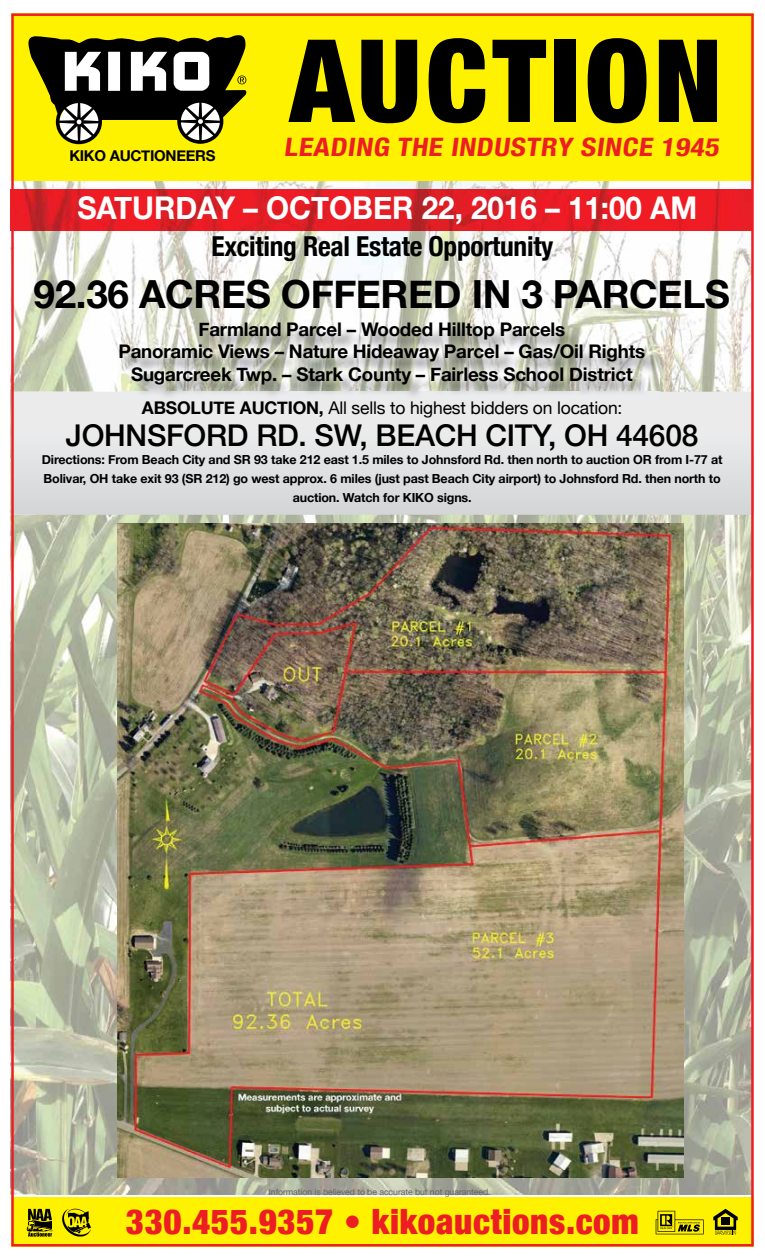
<style>
.page{position:relative;width:765px;height:1260px;background:#fff}
.page>*{position:absolute;margin:0;border:0;box-sizing:border-box;transform-origin:0 0}
.t1{font:900 condensed 115.12px "Helvetica Neue";letter-spacing:.04em;color:#000}
.t2{font:700 38.75px "Helvetica Neue";letter-spacing:-.01em;color:#000}
.t3{font:900 condensed 34.88px "Helvetica Neue";letter-spacing:.02em;color:#ed1d24}
.t4{font:700 31.25px "Helvetica Neue";color:#fff;scale:.95 1}
.t5{font:500 30px "Helvetica Neue";letter-spacing:-.01em;color:#000}
.t6{font:700 condensed 27.5px "Helvetica Neue";letter-spacing:-.01em;color:#000}
.t7{font:700 condensed 25.38px "Helvetica Neue";color:#ed1d24;scale:1.16 1}
.t8{font:700 18.75px/22.5px "Helvetica Neue";letter-spacing:-.01em;color:#000;text-align:center}
.t9{font:17.5px "Helvetica Neue";letter-spacing:-.01em;color:#000}
.t10{font:700 15px "Helvetica Neue";letter-spacing:-.02em;color:#000}
.t11{font:700 12.5px/18.8px "Helvetica Neue";letter-spacing:-.01em;color:#000;text-align:center}
.t12{font:8.75px "Helvetica Neue";letter-spacing:-.01em;color:#636466}
.s1{font-weight:700}
</style>
<div class="page">
<img style="left:10px;top:399px;width:1px;height:795px">
<img style="left:11px;top:13px;width:743px;height:1233px">
<svg style="left:26px;top:1209px;width:26px;height:28px"></svg>
<svg style="left:26px;top:33px;width:221px;height:111px"></svg>
<svg style="left:62px;top:1209px;width:29px;height:28px"></svg>
<p class="t10" style="left:69px;top:144px;width:148px">KIKO AUCTIONEERS</p>
<h1 class="t1" style="left:290px;top:-14px;width:434px">AUCTION</h1>
<h3 class="t7" style="left:284px;top:126px;width:381px">LEADING THE INDUSTRY SINCE 1945</h3>
<h3 class="t4" style="left:77px;top:184px;width:654px">SATURDAY – OCTOBER 22, 2016 – 11:00 AM</h3>
<h3 class="t6" style="left:211px;top:224px;width:344px">Exciting Real Estate Opportunity</h3>
<h2 class="t2" style="left:34px;top:264px;width:698px">92.36 ACRES OFFERED IN 3 PARCELS</h2>
<h3 class="t8" style="left:118px;top:318px;width:528px">Farmland Parcel – Wooded Hilltop Parcels<br>Panoramic Views – Nature Hideaway Parcel – Gas/Oil Rights<br>Sugarcreek Twp. – Stark County – Fairless School District</h3>
<h3 class="t9" style="left:142px;top:396px;width:482px"><span class="s1">ABSOLUTE AUCTION,</span> All sells to highest bidders on location:</h3>
<h3 class="t5" style="left:66px;top:411px;width:634px">JOHNSFORD RD. SW, BEACH CITY, OH 44608</h3>
<p class="t11" style="left:42px;top:451px;width:682px">Directions: From Beach City and SR 93 take 212 east 1.5 miles to Johnsford Rd. then north to auction OR from I-77 at<br>Bolivar, OH take exit 93 (SR 212) go west approx. 6 miles (just past Beach City airport) to Johnsford Rd. then north to auction. Watch for KIKO signs.</p>
<p class="t12" style="left:269px;top:1185px;width:223px">Information is believed to be accurate but not guaranteed.</p>
<h3 class="t3" style="left:126px;top:1193px;width:514px">330.455.9357 • kikoauctions.com</h3>
</div>
